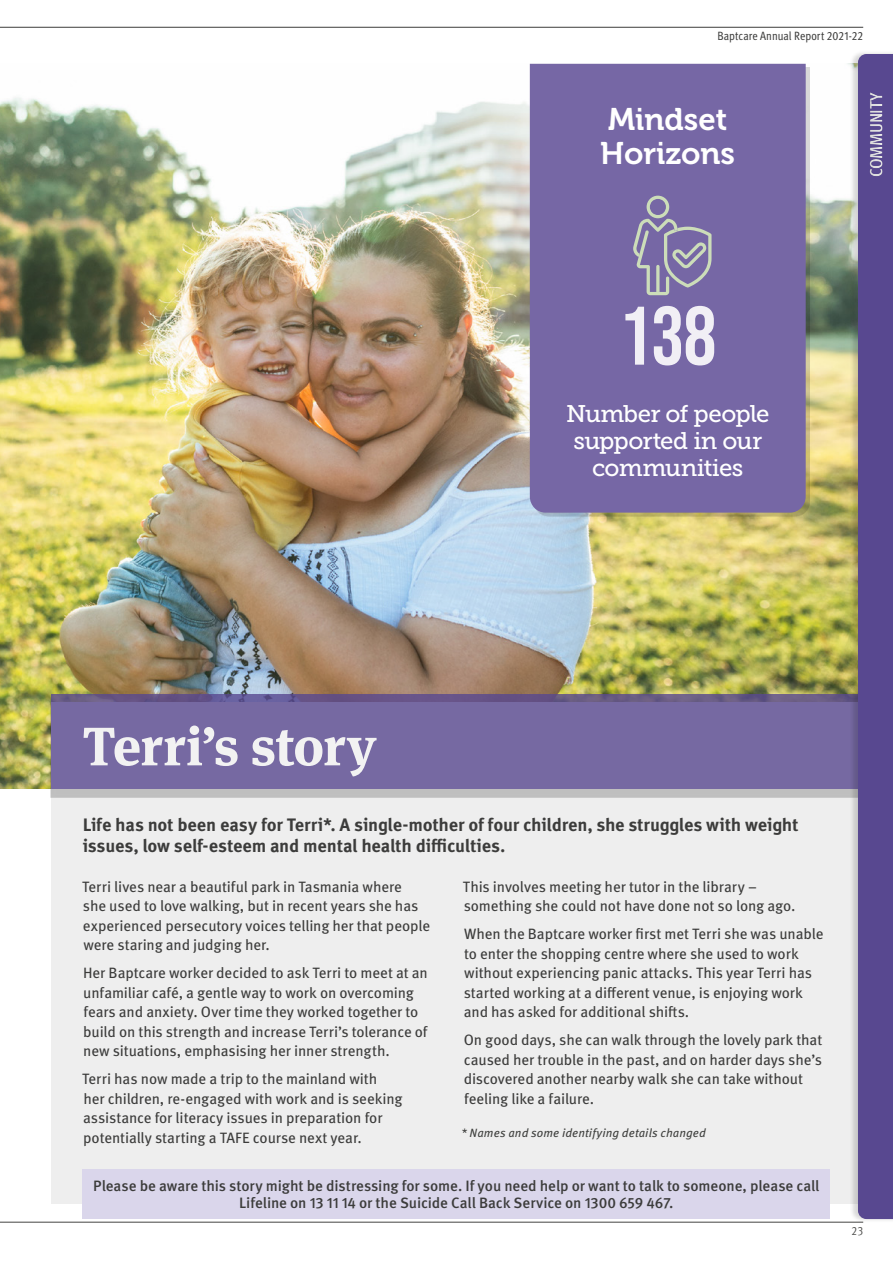
<style>
.page{position:relative;width:893px;height:1263px;background:#fff}
.page>*{position:absolute;margin:0;border:0;box-sizing:border-box;transform-origin:0 0}
.t1{font:82.8px "Bebas Neue";color:#fff}
.t2{font:700 54px "Meta Serif Pro";letter-spacing:-.015em;color:#f2f2f2}
.t3{font:31.2px/33.8px "Museo 700";color:#fff}
.t4{font:24px/27px "Museo Slab 500";letter-spacing:-.03em;color:#fff;text-align:center}
.t5{font:700 18px/21px "Meta Correspondence Pro";letter-spacing:-.015em;color:#3c3c3b}
.t6{font:700 condensed 18px "Meta Pro";letter-spacing:-.015em;color:#fff}
.t7{font:15px/19.5px "Meta Pro";letter-spacing:-.01em;color:#3c3c3b}
.t8{font:500 15px/16.5px "Meta Pro";letter-spacing:-.005em;color:#3c3c3b;text-align:center}
.t9{font:italic 12px "Meta Pro";letter-spacing:.005em;color:#3f403e}
.t10{font:condensed 12px "Meta Pro";letter-spacing:.005em;color:#3c3c3b}
.t11{font:12px "Meta Pro Cond Norm";color:#444442}
</style>
<div class="page">
<hr style="left:0;top:1222px;width:863px;height:1px;background:#444442">
<div style="left:51px;top:789px;width:820px;height:414px;background:#eee"></div>
<img style="left:0;top:64px;width:850px;height:725px">
<div style="left:530px;top:64px;width:276px;height:449px;background:#7667a5"></div>
<div style="left:50px;top:702px;width:822px;height:96px;background:#bfbfbf"></div>
<svg style="left:51px;top:694px;width:799px;height:95px;fill:#7669a2"></svg>
<hr style="left:0;top:27px;width:863px;height:1px;background:#3c3c3b">
<div style="left:83px;top:1170px;width:747px;height:49px;background:#dad6eb"></div>
<svg style="left:633px;top:196px;width:78px;height:99px"></svg>
<div style="left:850px;top:50px;width:43px;height:1173px;background:#000;opacity:.15"></div>
<div style="left:858px;top:54px;width:35px;height:1165px;background:#584890"></div>
<div style="left:851px;top:39px;width:39px;height:189px;background:#000;opacity:.14"></div>
<p class="t10" style="left:717px;top:27px;width:147px">Baptcare Annual Report 2021-22</p>
<h3 class="t3" style="left:600px;top:103px;width:137px">Mindset<br>Horizons</h3>
<h1 class="t1" style="left:619px;top:289px;width:99px">138</h1>
<h3 class="t4" style="left:566px;top:401px;width:205px">Number of people supported in our communities</h3>
<p class="t6" style="left:862px;top:177px;width:87px;rotate:-90deg">COMMUNITY</p>
<h2 class="t2" style="left:83px;top:703px;width:295px">Terri’s story</h2>
<p class="t5" style="left:83px;top:813px;width:717px">Life has not been easy for Terri*. A single-mother of four children, she struggles with weight issues, low self-esteem and mental health difficulties.</p>
<p class="t7" style="left:82px;top:876px;width:349px">Terri lives near a beautiful park in Tasmania where<br>she used to love walking, but in recent years she has experienced persecutory voices telling her that people were staring and judging her.</p>
<p class="t7" style="left:83px;top:962px;width:346px">Her Baptcare worker decided to ask Terri to meet at an unfamiliar café, a gentle way to work on overcoming fears and anxiety. Over time they worked together to build on this strength and increase Terri’s tolerance of new situations, emphasising her inner strength.</p>
<p class="t7" style="left:82px;top:1068px;width:322px">Terri has now made a trip to the mainland with<br>her children, re-engaged with work and is seeking assistance for literacy issues in preparation for potentially starting a TAFE course next year.</p>
<p class="t7" style="left:463px;top:876px;width:334px">This involves meeting her tutor in the library – something she could not have done not so long ago.</p>
<p class="t7" style="left:464px;top:923px;width:361px">When the Baptcare worker first met Terri she was unable to enter the shopping centre where she used to work without experiencing panic attacks. This year Terri has started working at a different venue, is enjoying work and has asked for additional shifts.</p>
<p class="t7" style="left:464px;top:1029px;width:360px">On good days, she can walk through the lovely park that caused her trouble in the past, and on harder days she’s discovered another nearby walk she can take without feeling like a failure.</p>
<p class="t9" style="left:461px;top:1124px;width:246px">* Names and some identifying details changed</p>
<p class="t8" style="left:93px;top:1177px;width:728px">Please be aware this story might be distressing for some. If you need help or want to talk to someone, please call<br>Lifeline on 13 11 14 or the Suicide Call Back Service on 1300 659 467.</p>
<p class="t11" style="left:852px;top:1222px;width:13px">23</p>
</div>
